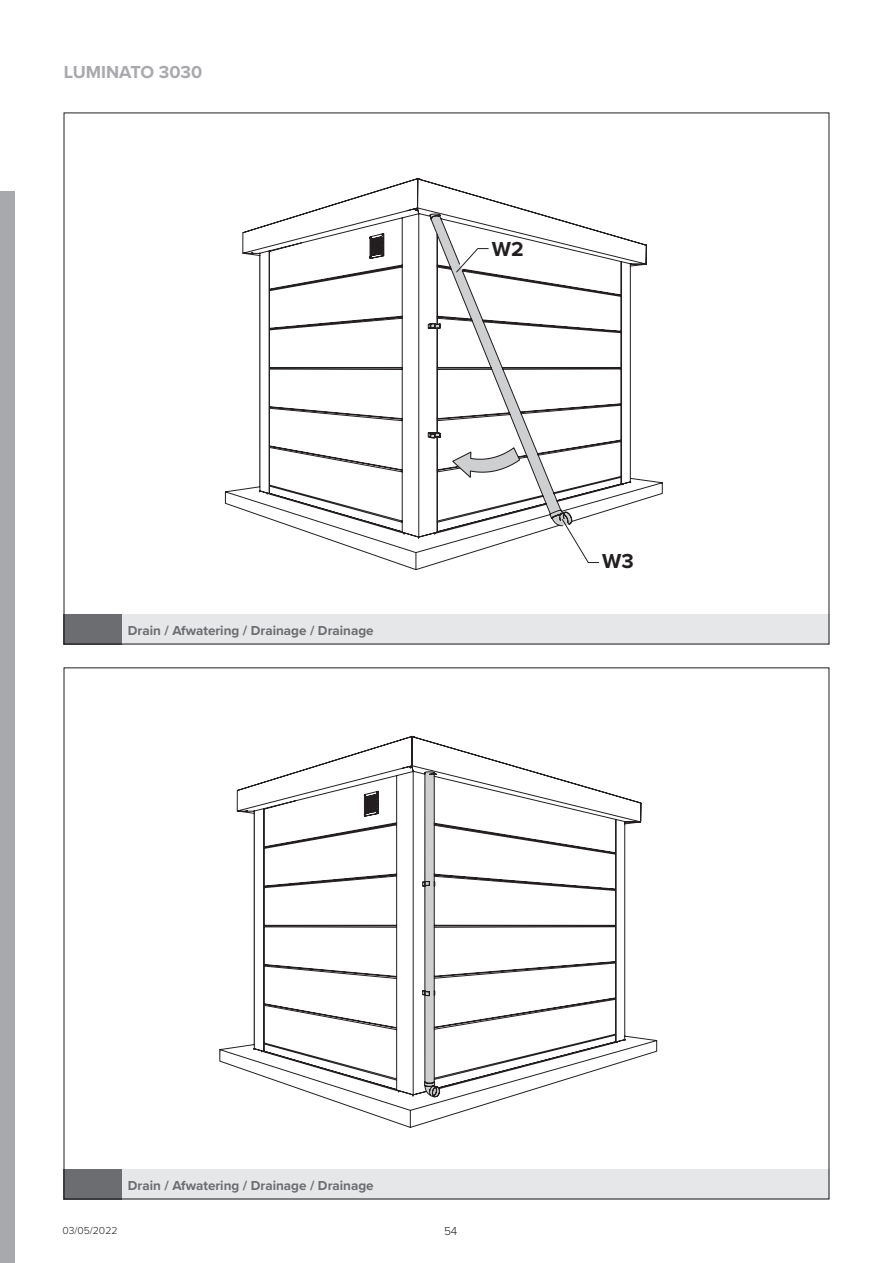
<style>
.page{position:relative;width:893px;height:1263px;background:#fff}
.page>*{position:absolute;margin:0;border:0;box-sizing:border-box;transform-origin:0 0}
.t1{font:700 21px "Proxima Nova";color:#231f20}
.t2{font:700 18px "Proxima Nova";color:#a8a9ad}
.t3{font:700 13.5px "Proxima Nova";color:#6c6d70}
.t4{font:300 12px "Proxima Nova";color:#231f20}
.t5{font:300 10.5px "Proxima Nova";color:#231f20}
</style>
<div class="page">
<div style="left:0;top:191px;width:15px;height:1072px;background:#a8a9ad"></div>
<div style="left:64px;top:614px;width:58px;height:30px;background:#6c6d70"></div>
<div style="left:122px;top:614px;width:707px;height:30px;background:#e6e7e9"></div>
<div style="left:91px;top:113px;width:722px;height:510px;background:#fff"></div>
<svg style="left:224px;top:112px;width:439px;height:458px"></svg>
<svg style="left:428px;top:214px;width:171px;height:349px"></svg>
<div style="left:64px;top:1170px;width:58px;height:30px;background:#6c6d70"></div>
<div style="left:122px;top:1170px;width:707px;height:30px;background:#e6e7e9"></div>
<div style="left:85px;top:670px;width:723px;height:510px;background:#fff"></div>
<svg style="left:219px;top:667px;width:439px;height:461px"></svg>
<h2 class="t2" style="left:64px;top:59px;width:140px">LUMINATO 3030</h2>
<h1 class="t1" style="left:492px;top:237px;width:33px">W2</h1>
<p class="t3" style="left:128px;top:620px;width:247px">Drain / Afwatering / Drainage / Drainage</p>
<h1 class="t1" style="left:602px;top:549px;width:33px">W3</h1>
<p class="t3" style="left:128px;top:1176px;width:247px">Drain / Afwatering / Drainage / Drainage</p>
<p class="t5" style="left:62px;top:1223px;width:57px">03/05/2022</p>
<p class="t4" style="left:444px;top:1222px;width:15px">54</p>
</div>
